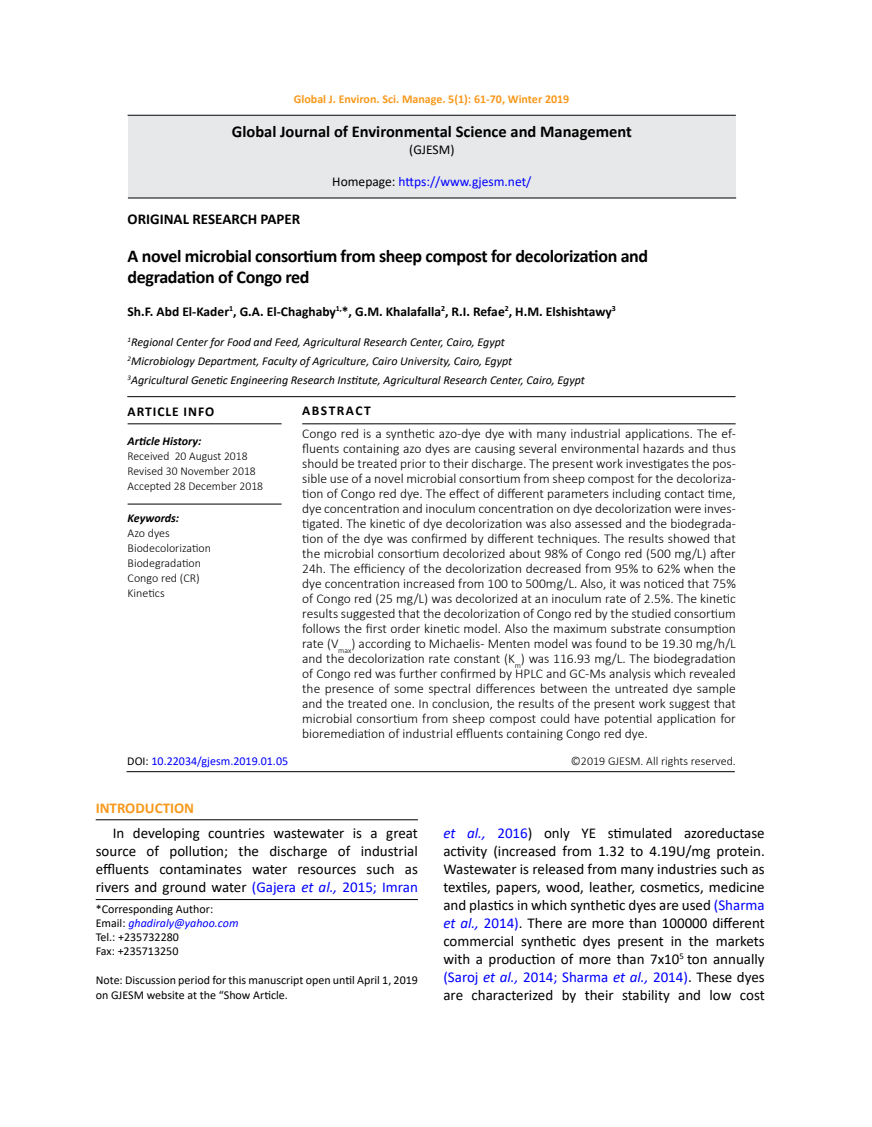
<style>
.page{position:relative;width:872px;height:1127px;background:#fff}
.page>*{position:absolute;margin:0;border:0;box-sizing:border-box;transform-origin:0 0}
.t1{font:700 18px/21.6px "Calibri";letter-spacing:-.02em;color:#000}
.t2{font:700 16.5px "Calibri";color:#000}
.t3{font:15px/18px "Calibri";color:#000;text-align:justify}
.t4{font:700 15px "Calibri";color:#000}
.t5{font:700 15px "Calibri";color:#f8991d}
.t6{font:300 13.5px/15px "Calibri";color:#000;text-align:justify}
.t7{font:700 13.5px "Calibri";color:#000}
.t8{font:13.5px "Calibri";color:#00f}
.t9{font:700 13.5px "Calibri";letter-spacing:.07em;color:#000}
.t10{font:700 13.5px "Calibri";letter-spacing:.11em;color:#000}
.t11{font:13.5px "Calibri";color:#000}
.t12{font:italic 12px/18.6px "Calibri";color:#000}
.t13{font:12px/14.2px "Calibri";color:#000}
.t14{font:300 12px/15px "Calibri";color:#000}
.t15{font:700 12px "Calibri";color:#f8991d}
.t16{font:12px "Calibri";color:#00f}
.t17{font:italic 700 12px "Calibri";color:#000}
.s1{color:#000}
.s2{color:#00f}
.s3{font-style:italic;color:#00f}
</style>
<div class="page">
<hr style="left:96px;top:899px;width:322px;height:1px;background:#000">
<hr style="left:128px;top:115px;width:608px;height:1px;background:#000">
<div style="left:128px;top:116px;width:608px;height:82px;background:#e7e8ea"></div>
<hr style="left:128px;top:423px;width:153px;height:1px;background:#000">
<hr style="left:302px;top:423px;width:433px;height:1px;background:#000">
<hr style="left:128px;top:504px;width:153px;height:1px;background:#000">
<hr style="left:127px;top:396px;width:608px;height:1px;background:#000">
<hr style="left:126px;top:771px;width:609px;height:1px;background:#000">
<hr style="left:96px;top:819px;width:322px;height:1px;background:#000">
<hr style="left:128px;top:198px;width:608px;height:1px;background:#000">
<p class="t15" style="left:294px;top:90px;width:277px">Global J. Environ. Sci. Manage. 5(1): 61-70, Winter 2019</p>
<p class="t2" style="left:232px;top:120px;width:401px">Global Journal of Environmental Science and Management</p>
<p class="t11" style="left:409px;top:140px;width:47px">(GJESM)</p>
<p class="t8" style="left:332px;top:172px;width:201px"><span class="s1">Homepage:</span> https://www.gjesm.net/</p>
<p class="t4" style="left:128px;top:208px;width:174px">ORIGINAL RESEARCH PAPER</p>
<h1 class="t1" style="left:128px;top:245px;width:522px">A novel microbial consortium from sheep compost for decolorization and degradation of Congo red</h1>
<p class="t7" style="left:128px;top:302px;width:490px">Sh.F. Abd El-Kader<sup>1</sup>, G.A. El-Chaghaby<sup>1,</sup>*, G.M. Khalafalla<sup>2</sup>, R.I. Refae<sup>2</sup>, H.M. Elshishtawy<sup>3</sup></p>
<p class="t12" style="left:128px;top:333px;width:459px"><sup>1</sup>Regional Center for Food and Feed, Agricultural Research Center, Cairo, Egypt<br><sup>2</sup>Microbiology Department, Faculty of Agriculture, Cairo University, Cairo, Egypt<br><sup>3</sup>Agricultural Genetic Engineering Research Institute, Agricultural Research Center, Cairo, Egypt</p>
<p class="t9" style="left:128px;top:401px;width:88px">ARTICLE INFO</p>
<p class="t17" style="left:128px;top:432px;width:75px">Article History:</p>
<p class="t14" style="left:128px;top:448px;width:137px">Received 20 August 2018<br>Revised 30 November 2018<br>Accepted 28 December 2018</p>
<p class="t17" style="left:128px;top:510px;width:53px">Keywords:</p>
<p class="t14" style="left:128px;top:526px;width:85px">Azo dyes<br>Biodecolorization<br>Biodegradation<br>Congo red (CR)<br>Kinetics</p>
<p class="t16" style="left:127px;top:752px;width:162px"><span class="s1">DOI:</span> 10.22034/gjesm.2019.01.05</p>
<p class="t10" style="left:302px;top:401px;width:70px">ABSTRACT</p>
<p class="t6" style="left:302px;top:426px;width:435px">Congo red is a synthetic azo-dye dye with many industrial applications. The ef&shy;fluents containing azo dyes are causing several environmental hazards and thus should be treated prior to their discharge. The present work investigates the pos&shy;sible use of a novel microbial consortium from sheep compost for the decoloriza&shy;tion of Congo red dye. The effect of different parameters including contact time, dye concentration and inoculum concentration on dye decolorization were inves&shy;tigated. The kinetic of dye decolorization was also assessed and the biodegrada&shy;tion of the dye was confirmed by different techniques. The results showed that the microbial consortium decolorized about 98% of Congo red (500 mg/L) after 24h. The efficiency of the decolorization decreased from 95% to 62% when the dye concentration increased from 100 to 500mg/L. Also, it was noticed that 75% of Congo red (25 mg/L) was decolorized at an inoculum rate of 2.5%. The kinetic results suggested that the decolorization of Congo red by the studied consortium follows the first order kinetic model. Also the maximum substrate consumption rate (V<sub>max</sub>) according to Michaelis- Menten model was found to be 19.30 mg/h/L and the decolorization rate constant (K<sub>m</sub>) was 116.93 mg/L. The biodegradation of Congo red was further confirmed by HPLC and GC-Ms analysis which revealed the presence of some spectral differences between the untreated dye sample and the treated one. In conclusion, the results of the present work suggest that microbial consortium from sheep compost could have potential application for bioremediation of industrial effluents containing Congo red dye.</p>
<p class="t14" style="left:571px;top:753px;width:166px">©2019 GJESM. All rights reserved.</p>
<p class="t5" style="left:96px;top:797px;width:100px">INTRODUCTION</p>
<p class="t3" style="left:96px;top:824px;width:324px;text-indent:17px">In developing countries wastewater is a great source of pollution; the discharge of industrial effluents contaminates water resources such as rivers and ground water <span class="s2">(Gajera</span> <span class="s3">et al.,</span> <span class="s2">2015; Imran</span></p>
<p class="t3" style="left:443px;top:823px;width:323px"><span class="s3">et al.,</span> <span class="s2">2016</span>) only YE stimulated azoreductase activity (increased from 1.32 to 4.19U/mg protein.<br>Wastewater is released from many industries such as textiles, papers, wood, leather, cosmetics, medicine and plastics in which synthetic dyes are used <span class="s2">(Sharma </span><span class="s3">et al.,</span> <span class="s2">2014)</span>. There are more than 100000 different commercial synthetic dyes present in the markets with a production of more than 7x10<sup>5</sup> ton annually <span class="s2">(Saroj</span> <span class="s3">et al.,</span> <span class="s2">2014; Sharma</span> <span class="s3">et al.,</span> <span class="s2">2014)</span>. These dyes are characterized by their stability and low cost</p>
<p class="t13" style="left:96px;top:901px;width:144px">*Corresponding Author:<br>Email: <span class="s3">ghadiraly@yahoo.com<br></span>Tel.: +235732280<br>Fax: +235713250</p>
<p class="t13" style="left:96px;top:973px;width:324px">Note: Discussion period for this manuscript open until April 1, 2019 on GJESM website at the “Show Article.</p>
</div>
